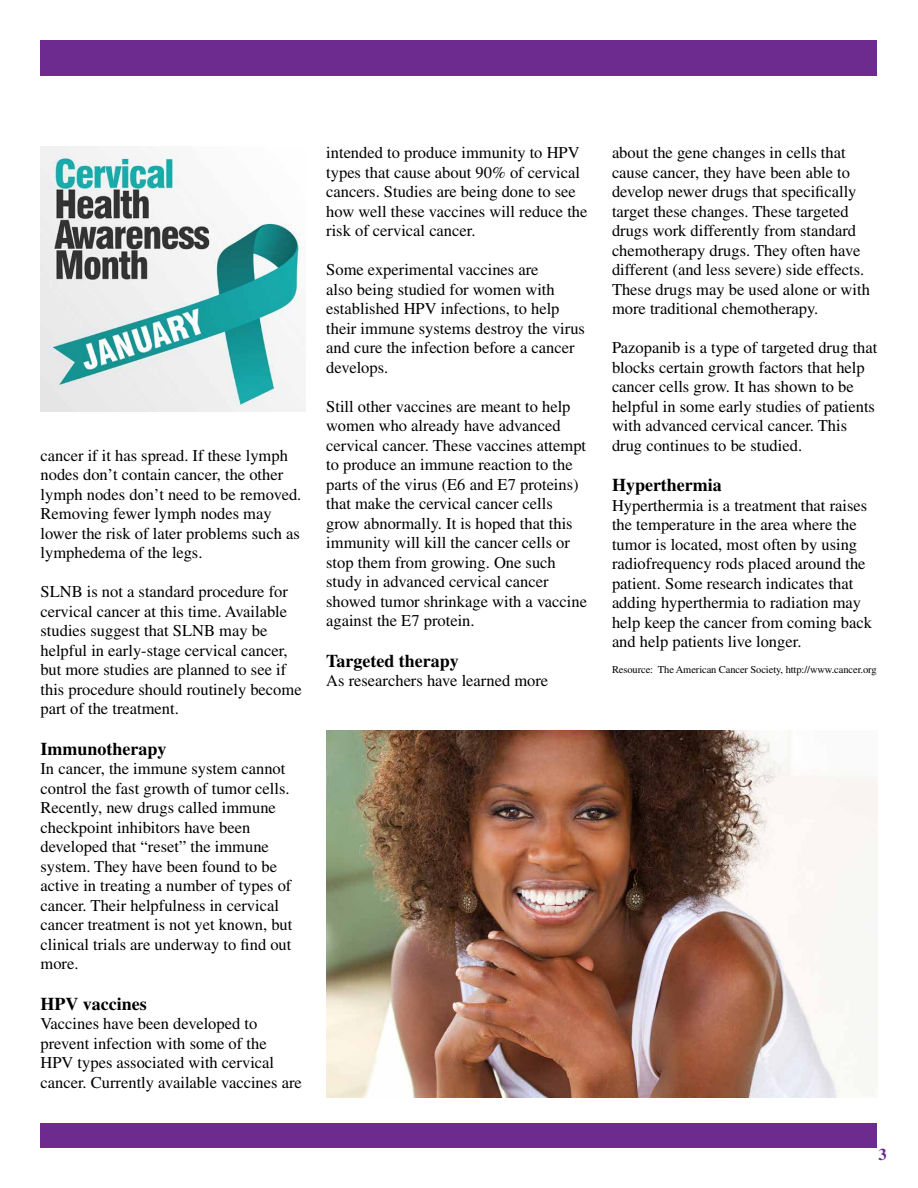
<style>
.page{position:relative;width:918px;height:1188px;background:#fff}
.page>*{position:absolute;margin:0;border:0;box-sizing:border-box;transform-origin:0 0}
.t1{font:700 18px "Times LT Std";color:#000}
.t2{font:16.5px/19.5px "Times LT Std";color:#000}
.t3{font:700 16.5px "Times LT Std";color:#6d2b90}
.t4{font:10.5px "Times LT Std";letter-spacing:-.01em;color:#000}
</style>
<div class="page">
<div style="left:40px;top:40px;width:838px;height:36px;background:#6d2b90"></div>
<div style="left:40px;top:1123px;width:838px;height:25px;background:#6d2b90"></div>
<img style="left:40px;top:147px;width:266px;height:265px">
<img style="left:326px;top:730px;width:551px;height:367px">
<p class="t2" style="left:40px;top:445px;width:262px">cancer if it has spread. If these lymph nodes don’t contain cancer, the other lymph nodes don’t need to be removed.<br>Removing fewer lymph nodes may lower the risk of later problems such as lymphedema of the legs.</p>
<p class="t2" style="left:40px;top:582px;width:263px">SLNB is not a standard procedure for cervical cancer at this time. Available studies suggest that SLNB may be helpful in early-stage cervical cancer, but more studies are planned to see if this procedure should routinely become part of the treatment.</p>
<p class="t1" style="left:40px;top:738px;width:127px">Immunotherapy</p>
<p class="t2" style="left:40px;top:759px;width:253px">In cancer, the immune system cannot control the fast growth of tumor cells.<br>Recently, new drugs called immune checkpoint inhibitors have been developed that “reset” the immune system. They have been found to be active in treating a number of types of cancer. Their helpfulness in cervical cancer treatment is not yet known, but clinical trials are underway to find out more.</p>
<p class="t1" style="left:40px;top:993px;width:108px">HPV vaccines</p>
<p class="t2" style="left:40px;top:1014px;width:263px">Vaccines have been developed to prevent infection with some of the HPV types associated with cervical cancer. Currently available vaccines are</p>
<p class="t2" style="left:326px;top:143px;width:263px">intended to produce immunity to HPV types that cause about 90% of cervical cancers. Studies are being done to see how well these vaccines will reduce the risk of cervical cancer.</p>
<p class="t2" style="left:326px;top:260px;width:260px">Some experimental vaccines are<br>also being studied for women with established HPV infections, to help their immune systems destroy the virus and cure the infection before a cancer develops.</p>
<p class="t2" style="left:326px;top:396px;width:262px">Still other vaccines are meant to help women who already have advanced cervical cancer. These vaccines attempt to produce an immune reaction to the parts of the virus (E6 and E7 proteins) that make the cervical cancer cells grow abnormally. It is hoped that this immunity will kill the cancer cells or stop them from growing. One such study in advanced cervical cancer showed tumor shrinkage with a vaccine against the E7 protein.</p>
<p class="t1" style="left:326px;top:650px;width:134px">Targeted therapy</p>
<p class="t2" style="left:326px;top:671px;width:224px">As researchers have learned more</p>
<p class="t2" style="left:612px;top:143px;width:259px">about the gene changes in cells that cause cancer, they have been able to develop newer drugs that specifically target these changes. These targeted drugs work differently from standard chemotherapy drugs. They often have different (and less severe) side effects.<br>These drugs may be used alone or with more traditional chemotherapy.</p>
<p class="t2" style="left:612px;top:338px;width:267px">Pazopanib is a type of targeted drug that blocks certain growth factors that help cancer cells grow. It has shown to be helpful in some early studies of patients with advanced cervical cancer. This drug continues to be studied.</p>
<p class="t1" style="left:612px;top:474px;width:111px">Hyperthermia</p>
<p class="t2" style="left:612px;top:495px;width:262px">Hyperthermia is a treatment that raises the temperature in the area where the tumor is located, most often by using radiofrequency rods placed around the patient. Some research indicates that adding hyperthermia to radiation may help keep the cancer from coming back and help patients live longer.</p>
<p class="t4" style="left:612px;top:664px;width:266px">Resource: The American Cancer Society, http://www.cancer.org</p>
<p class="t3" style="left:879px;top:1144px;width:10px">3</p>
</div>
